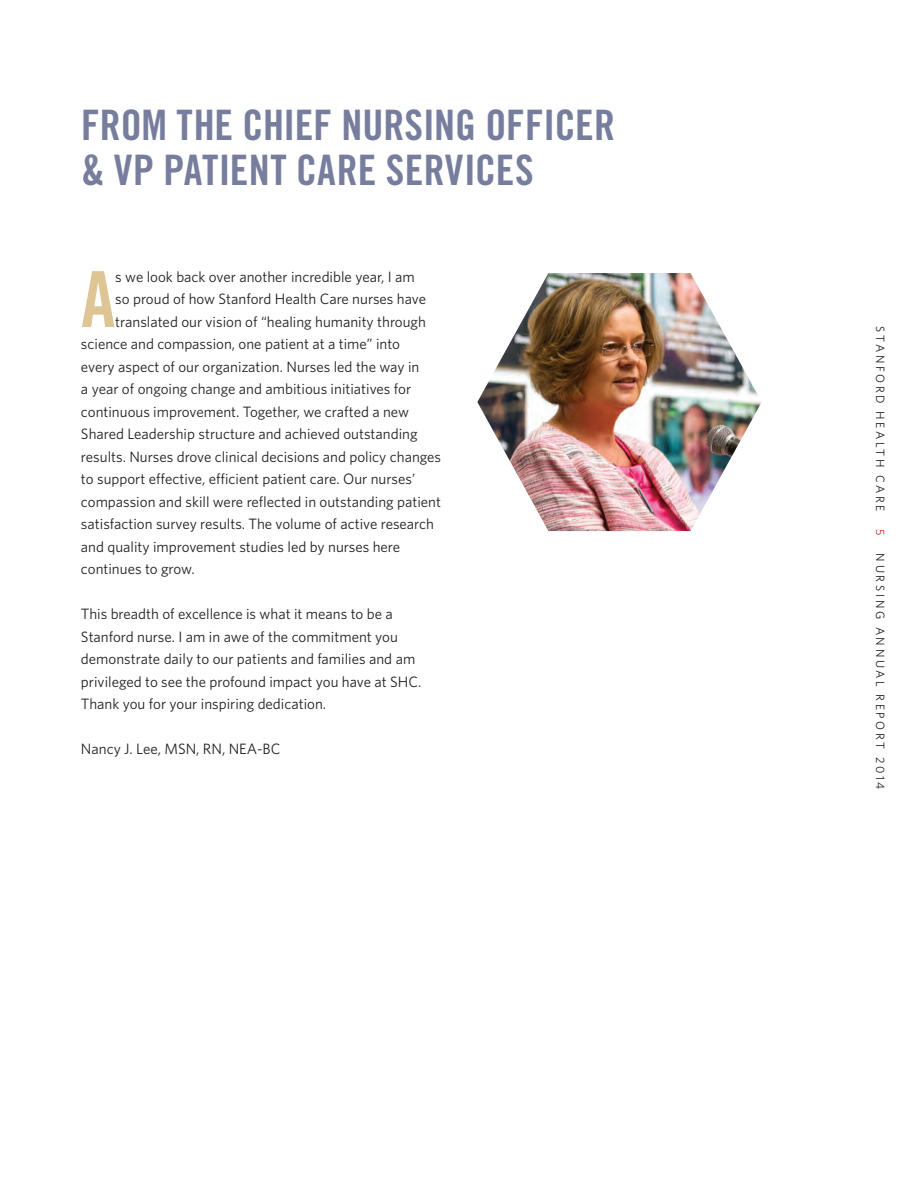
<style>
.page{position:relative;width:918px;height:1188px;background:#fff}
.page>*{position:absolute;margin:0;border:0;box-sizing:border-box;transform-origin:0 0}
.Body{font:77.4px "Trade Gothic Bold Cond Twenty";color:#dec594}
.Headline{font:42px "Trade Gothic Bold Cond Twenty";color:#777d9d}
.Body-2{font:15px/22.5px "Whitney";color:#231f20}
.t1{font:12px "Whitney";letter-spacing:.22em;color:#231f20}
.t2{font:12px "Whitney";color:#c02d19}
</style>
<div class="page">
<img style="left:477px;top:273px;width:285px;height:258px">
<p class="Headline" style="left:81px;top:100px;width:536px">FROM THE CHIEF NURSING OFFICER</p>
<p class="Headline" style="left:81px;top:145px;width:454px">&amp; VP PATIENT CARE SERVICES</p>
<p class="Body" style="left:81px;top:252px;width:36px">A</p>
<p class="Body-2" style="left:115px;top:265px;width:301px">s we look back over another incredible year, I am</p>
<p class="Body-2" style="left:115px;top:288px;width:312px">so proud of how Stanford Health Care nurses have</p>
<p class="Body-2" style="left:115px;top:310px;width:312px">translated our vision of “healing humanity through</p>
<p class="Body-2" style="left:81px;top:333px;width:321px">science and compassion, one patient at a time” into</p>
<p class="Body-2" style="left:81px;top:355px;width:340px">every aspect of our organization. Nurses led the way in</p>
<p class="Body-2" style="left:81px;top:378px;width:332px">a year of ongoing change and ambitious initiatives for</p>
<p class="Body-2" style="left:81px;top:400px;width:330px">continuous improvement. Together, we crafted a new</p>
<p class="Body-2" style="left:81px;top:423px;width:338px">Shared Leadership structure and achieved outstanding</p>
<p class="Body-2" style="left:81px;top:445px;width:362px">results. Nurses drove clinical decisions and policy changes</p>
<p class="Body-2" style="left:81px;top:468px;width:336px">to support effective, efficient patient care. Our nurses’</p>
<p class="Body-2" style="left:81px;top:490px;width:362px">compassion and skill were reflected in outstanding patient</p>
<p class="Body-2" style="left:81px;top:513px;width:355px">satisfaction survey results. The volume of active research</p>
<p class="Body-2" style="left:81px;top:535px;width:321px">and quality improvement studies led by nurses here</p>
<p class="Body-2" style="left:81px;top:558px;width:115px">continues to grow.</p>
<p class="Body-2" style="left:81px;top:603px;width:342px">This breadth of excellence is what it means to be a Stanford nurse. I am in awe of the commitment you demonstrate daily to our patients and families and am privileged to see the profound impact you have at SHC.<br>Thank you for your inspiring dedication.</p>
<p class="Body-2" style="left:81px;top:738px;width:201px">Nancy J. Lee, MSN, RN, NEA-BC</p>
<p class="t1" style="left:888px;top:326px;width:187px;rotate:90deg">STANFORD HEALTH CARE</p>
<p class="t2" style="left:888px;top:529px;width:8px;rotate:90deg">5</p>
<p class="t1" style="left:888px;top:553px;width:237px;rotate:90deg">NURSING ANNUAL REPORT 2014</p>
</div>
